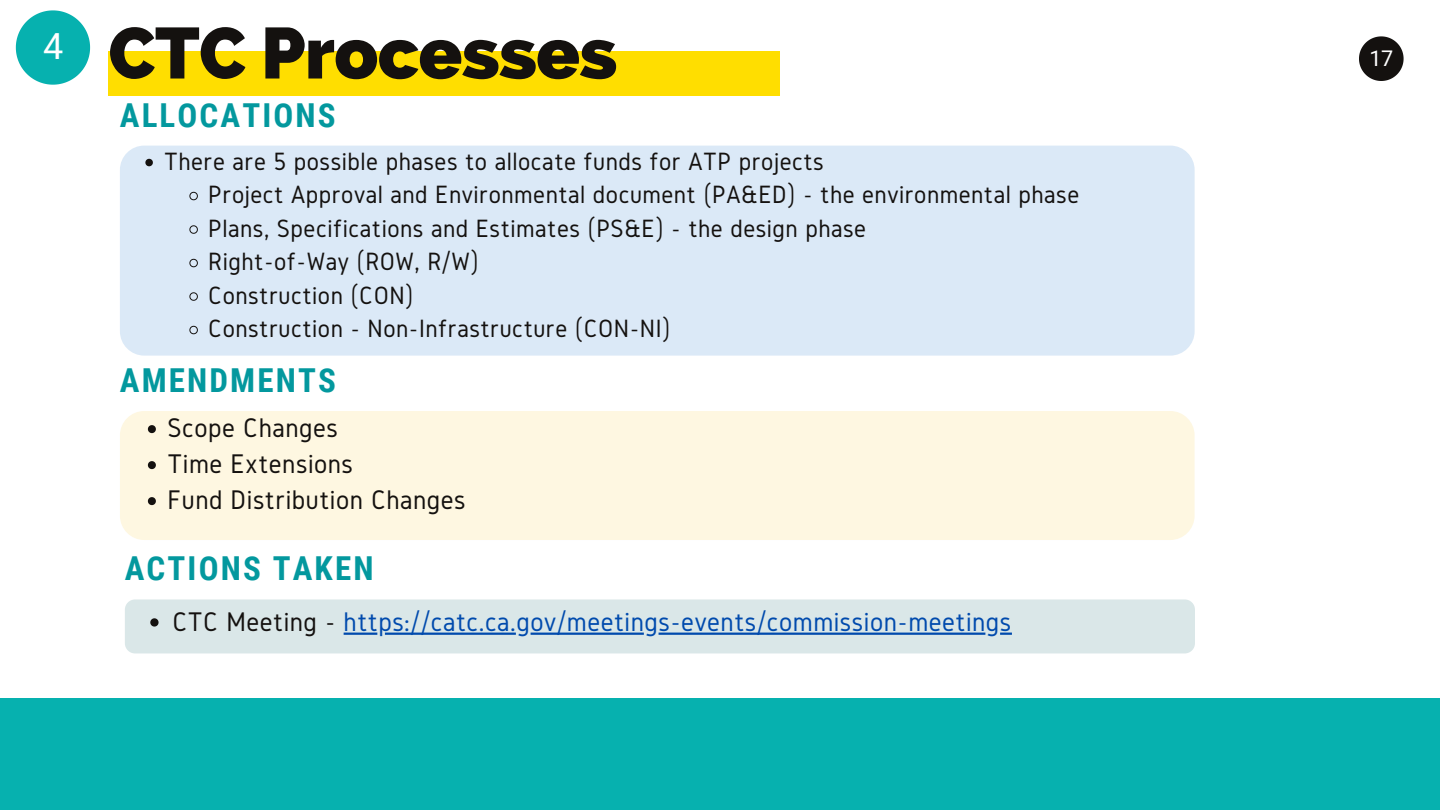
<style>
.page{position:relative;width:1440px;height:810px;background:#fff}
.page>*{position:absolute;margin:0;border:0;box-sizing:border-box;transform-origin:0 0}
.t1{font:800 72px "Raleway";letter-spacing:-.01em;color:#14110f}
.t2{font:700 33px "Roboto Condensed";letter-spacing:.065em;color:#03989e}
.t3{font:28px "Gidole";letter-spacing:.02em;color:#004aad}
.t4{font:28px/36px "Gidole";letter-spacing:.02em;color:#14110f}
.t5{font:26px/33.5px "Gidole";letter-spacing:.02em;color:#14110f}
.t6{font:21.6px "Roboto";color:#fff}
.s1{color:#14110f}
</style>
<div class="page">
<div style="left:120px;top:146px;width:1075px;height:210px;background:#dbe9f7;border-radius:24px"></div>
<div style="left:1px;top:698px;width:1439px;height:112px;background:#06b1af"></div>
<div style="left:120px;top:411px;width:1075px;height:129px;background:#fef7e1;border-radius:24px"></div>
<div style="left:125px;top:599px;width:1070px;height:54px;background:#dae7e8;border-radius:10px"></div>
<svg style="left:145px;top:159px;width:8px;height:7px"></svg>
<svg style="left:189px;top:192px;width:9px;height:8px"></svg>
<svg style="left:189px;top:225px;width:9px;height:9px"></svg>
<svg style="left:189px;top:259px;width:9px;height:8px"></svg>
<svg style="left:189px;top:292px;width:9px;height:9px"></svg>
<svg style="left:189px;top:326px;width:9px;height:8px"></svg>
<svg style="left:148px;top:425px;width:8px;height:8px"></svg>
<svg style="left:148px;top:461px;width:8px;height:8px"></svg>
<svg style="left:148px;top:497px;width:8px;height:8px"></svg>
<svg style="left:150px;top:618px;width:9px;height:9px"></svg>
<svg style="left:1000px;top:633px;width:12px;height:2px"></svg>
<hr style="left:659px;top:633px;width:326px;height:2px;background:#004aad">
<hr style="left:531px;top:633px;width:113px;height:2px;background:#004aad">
<hr style="left:385px;top:633px;width:131px;height:2px;background:#004aad">
<hr style="left:344px;top:633px;width:33px;height:2px;background:#004aad">
<svg style="left:16px;top:10px;width:74px;height:75px"></svg>
<div style="left:108px;top:52px;width:672px;height:44px;background:#ffde00"></div>
<svg style="left:1359px;top:36px;width:45px;height:45px"></svg>
<h1 class="t1" style="left:43px;top:11px;width:576px"><sup>4</sup> CTC Processes</h1>
<p class="t2" style="left:120px;top:96px;width:217px">ALLOCATIONS</p>
<p class="t5" style="left:208px;top:144px;width:872px;text-indent:-44px">There are 5 possible phases to allocate funds for ATP projects<br>Project Approval and Environmental document (PA&amp;ED) - the environmental phase Plans, Specifications and Estimates (PS&amp;E) - the design phase<br>Right-of-Way (ROW, R/W)<br>Construction (CON)<br>Construction - Non-Infrastructure (CON-NI)</p>
<p class="t2" style="left:120px;top:361px;width:218px">AMENDMENTS</p>
<p class="t4" style="left:167px;top:409px;width:300px">Scope Changes<br>Time Extensions<br>Fund Distribution Changes</p>
<p class="t2" style="left:125px;top:550px;width:250px">ACTIONS TAKEN</p>
<p class="t3" style="left:172px;top:606px;width:841px"><span class="s1">CTC Meeting -</span> https://catc.ca.gov/meetings-events/commission-meetings</p>
<p class="t6" style="left:1369px;top:46px;width:26px">17</p>
</div>
